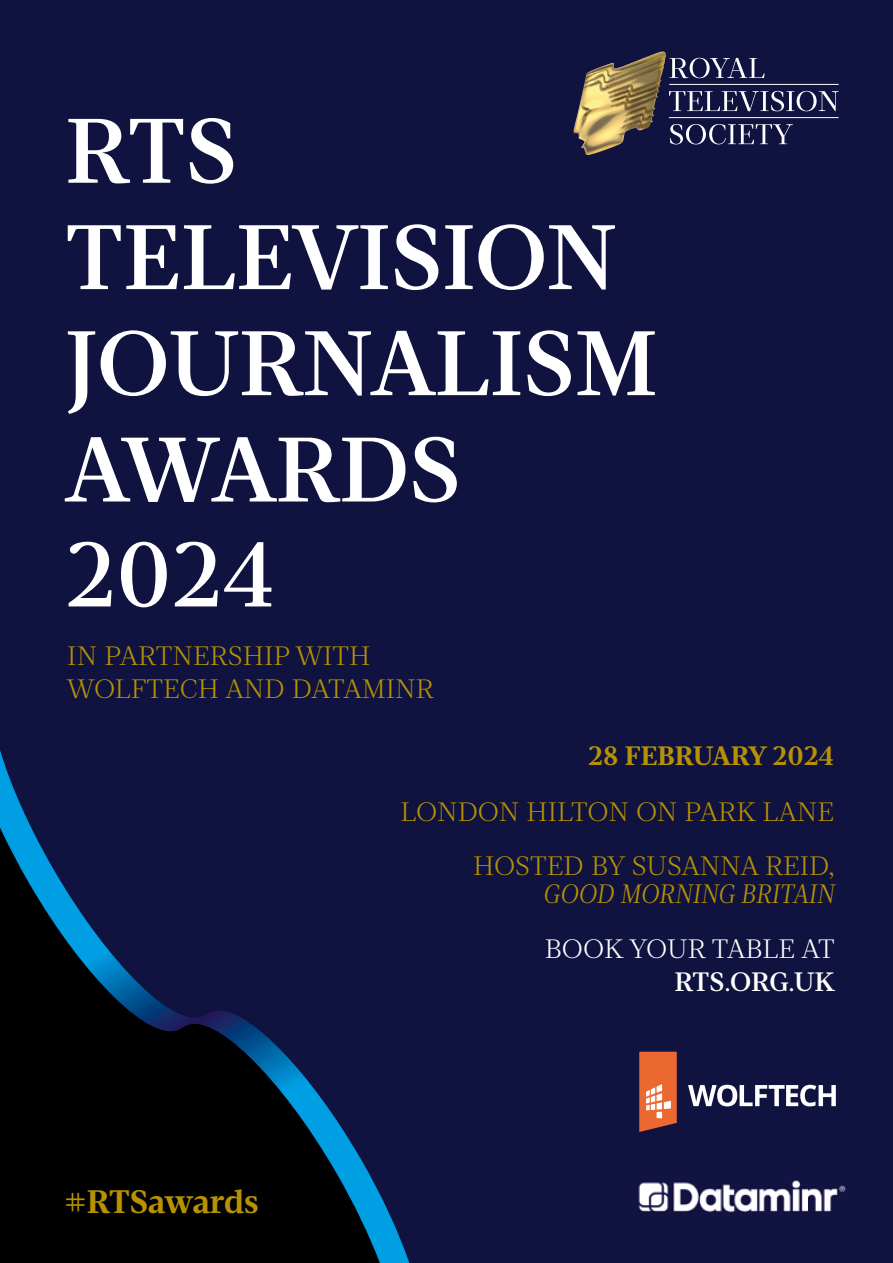
<style>
.page{position:relative;width:893px;height:1263px;background:#101340}
.page>*{position:absolute;margin:0;border:0;box-sizing:border-box;transform-origin:0 0}
.t1{font:500 93.9px "Velino Text";color:#fff}
.t2{font:700 33.45px "Velino Text";letter-spacing:-.005em;color:#b89200}
.t3{font:300 27.3px/54.6px "Velino Text";color:#b89200;text-align:right}
.t4{font:italic 300 27.3px "Velino Text";color:#b89200}
.t5{font:300 27.3px "Velino Text";letter-spacing:-.005em;color:#fff}
.t6{font:700 27.3px "Velino Text";color:#b89200}
.t7{font:500 27.3px "Velino Text";letter-spacing:-.01em;color:#fff}
.s1{font-size:40.95px}
</style>
<div class="page">
<svg style="left:669px;top:58px;width:95px;height:20px"></svg>
<svg style="left:669px;top:91px;width:170px;height:20px"></svg>
<svg style="left:670px;top:124px;width:123px;height:20px"></svg>
<hr style="left:669px;top:117px;width:170px;height:1px;background:#fff">
<hr style="left:669px;top:84px;width:170px;height:1px;background:#fff">
<img style="left:573px;top:52px;width:93px;height:103px">
<div style="left:0;top:1044px;width:185px;height:219px;background:#000"></div>
<div style="left:166px;top:1024px;width:84px;height:144px;background:#000"></div>
<svg style="left:0;top:750px;width:185px;height:294px"></svg>
<svg style="left:185px;top:1010px;width:224px;height:253px"></svg>
<svg style="left:639px;top:1052px;width:38px;height:80px;background:#de7247"></svg>
<svg style="left:688px;top:1085px;width:148px;height:21px"></svg>
<img style="left:638px;top:1180px;width:208px;height:33px">
<h1 class="t1" style="left:65px;top:98px;width:173px">RTS</h1>
<h1 class="t1" style="left:65px;top:204px;width:553px">TELEVISION</h1>
<h1 class="t1" style="left:65px;top:310px;width:594px">JOURNALISM</h1>
<h1 class="t1" style="left:65px;top:416px;width:397px">AWARDS</h1>
<h1 class="t1" style="left:65px;top:521px;width:212px">2024</h1>
<p class="t3" style="left:67px;top:640px;width:368px;line-height:32.8px;text-align:left">IN PARTNERSHIP WITH<br>WOLFTECH AND DATAMINR</p>
<p class="t2" style="left:64px;top:1183px;width:196px"><span class="s1">#</span>RTSawards</p>
<p class="t6" style="left:588px;top:740px;width:248px">28 FEBRUARY 2024</p>
<p class="t3" style="left:400px;top:784px;width:435px">LONDON HILTON ON PARK LANE<br>HOSTED BY SUSANNA REID,</p>
<p class="t4" style="left:543px;top:878px;width:293px">GOOD MORNING BRITAIN</p>
<p class="t5" style="left:545px;top:933px;width:292px">BOOK YOUR TABLE AT</p>
<p class="t7" style="left:674px;top:966px;width:162px">RTS.ORG.UK</p>
</div>
